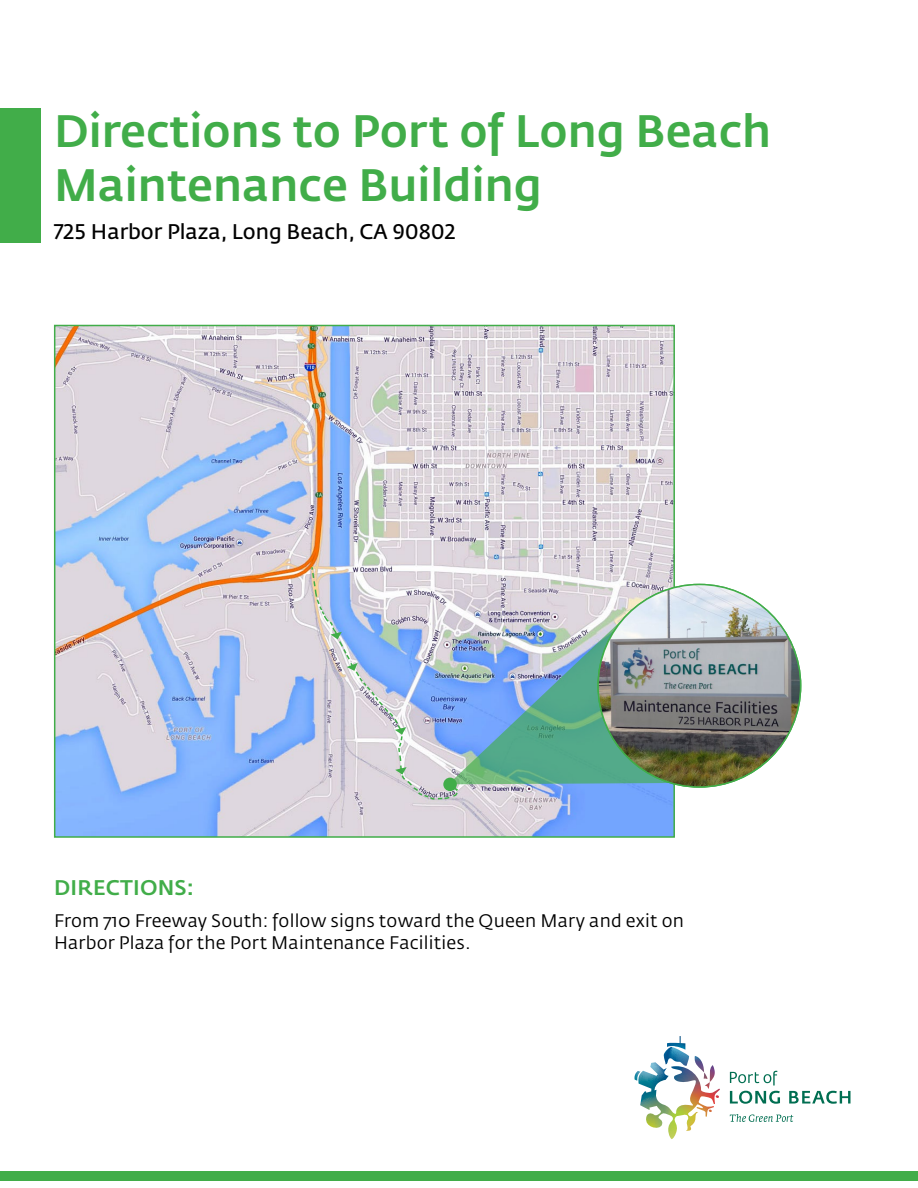
<style>
.page{position:relative;width:918px;height:1188px;background:#fff}
.page>*{position:absolute;margin:0;border:0;box-sizing:border-box;transform-origin:0 0}
.t1{font:500 45px/54px "Fedra Sans Std";color:#41ad49}
.t2{font:600 21px "Fedra Sans Std";color:#000}
.t3{font:500 21px "Fedra Sans Std";letter-spacing:.01em;color:#41ad49}
.t4{font:18px/21.6px "Fedra Sans Std";letter-spacing:.01em;color:#000}
</style>
<div class="page">
<img style="left:57px;top:328px;width:615px;height:507px">
<img style="left:638px;top:1036px;width:82px;height:103px">
<svg style="left:730px;top:1071px;width:47px;height:14px"></svg>
<svg style="left:730px;top:1091px;width:50px;height:13px"></svg>
<svg style="left:789px;top:1091px;width:61px;height:13px"></svg>
<svg style="left:730px;top:1114px;width:63px;height:8px"></svg>
<div style="left:0;top:108px;width:40px;height:135px;background:#41ad49"></div>
<div style="left:0;top:1171px;width:918px;height:9px;background:#41ad49"></div>
<img style="left:598px;top:584px;width:203px;height:203px;border-radius:101px">
<img style="left:311px;top:566px;width:362px;height:234px">
<h1 class="t1" style="left:54px;top:104px;width:719px">Directions to Port of Long Beach<br>Maintenance Building</h1>
<p class="t2" style="left:54px;top:219px;width:403px">725 Harbor Plaza, Long Beach, CA 90802</p>
<p class="t3" style="left:54px;top:874px;width:142px">DIRECTIONS:</p>
<p class="t4" style="left:54px;top:910px;width:631px">From 710 Freeway South: follow signs toward the Queen Mary and exit on<br>Harbor Plaza for the Port Maintenance Facilities.</p>
</div>
